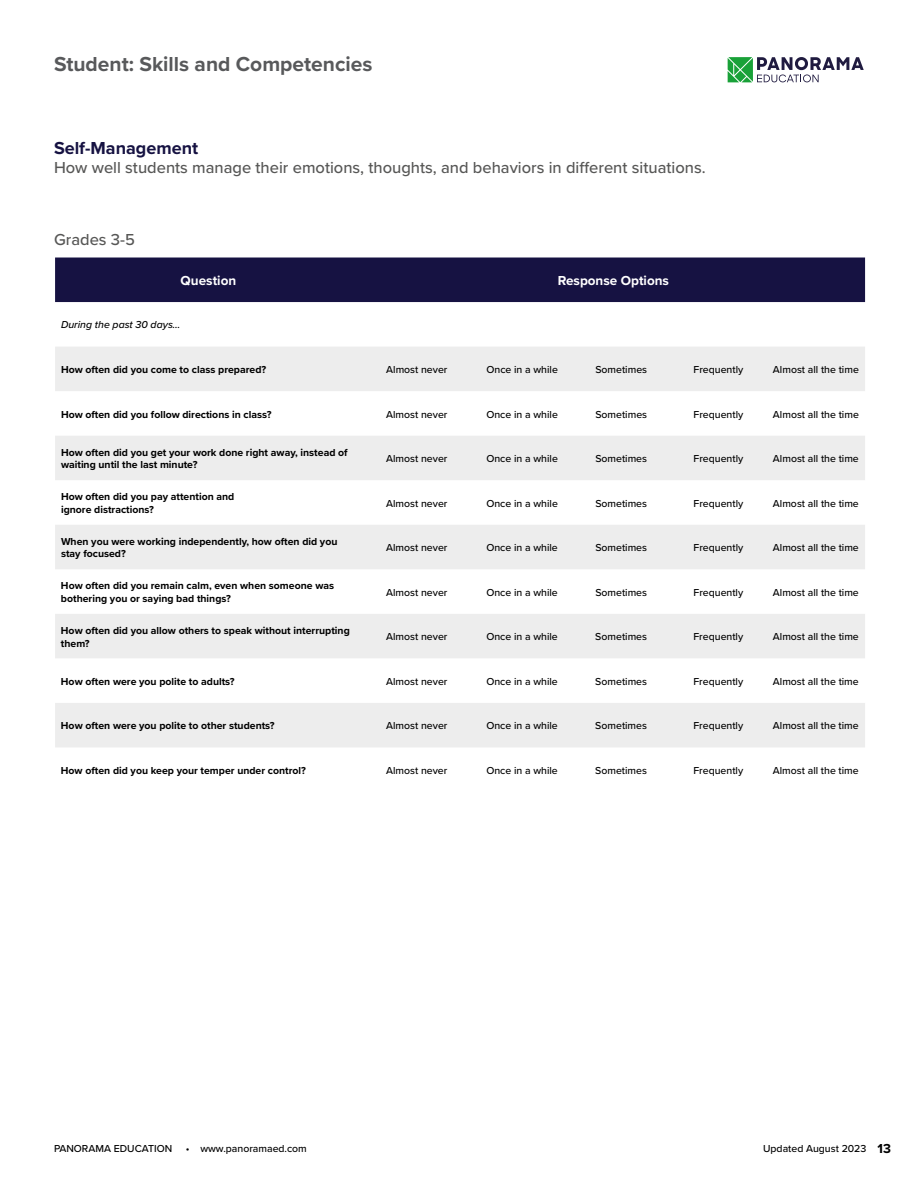
<style>
.page{position:relative;width:918px;height:1188px;background:#fff}
.page>*{position:absolute;margin:0;border:0;box-sizing:border-box;transform-origin:0 0}
.t1{font:700 21px "Proxima Nova";color:#58595b}
.t2{font:700 18px "Proxima Nova";color:#161242}
.t3{font:500 16.5px "Proxima Nova";color:#575756}
.t4{font:700 13.5px "Proxima Nova";color:#fff}
.t5{font:500 10.5px "Proxima Nova";color:#000}
.t6{font:700 10.5px/12.6px "Proxima Nova";color:#000}
.t7{font:italic 500 10.5px "Proxima Nova";color:#000}
.s1{font-weight:700;font-size:13.5px}
</style>
<div class="page">
<svg style="left:728px;top:57px;width:136px;height:25px"></svg>
<div style="left:55px;top:258px;width:810px;height:44px;background:#161242"></div>
<svg style="left:55px;top:347px;width:810px;height:400px;fill:#eee"></svg>
<h1 class="t1" style="left:54px;top:48px;width:320px">Student: Skills and Competencies</h1>
<h2 class="t2" style="left:54px;top:134px;width:146px">Self-Management</h2>
<h3 class="t3" style="left:54px;top:156px;width:653px">How well students manage their emotions, thoughts, and behaviors in different situations.</h3>
<h3 class="t3" style="left:54px;top:227px;width:82px">Grades 3-5</h3>
<p class="t4" style="left:181px;top:271px;width:57px">Question</p>
<p class="t4" style="left:558px;top:271px;width:113px">Response Options</p>
<p class="t7" style="left:61px;top:317px;width:121px">During the past 30 days…</p>
<p class="t6" style="left:61px;top:363px;width:207px">How often did you come to class prepared?</p>
<p class="t5" style="left:386px;top:362px;width:63px">Almost never</p>
<p class="t5" style="left:486px;top:362px;width:73px">Once in a while</p>
<p class="t5" style="left:595px;top:362px;width:53px">Sometimes</p>
<p class="t5" style="left:694px;top:362px;width:51px">Frequently</p>
<p class="t5" style="left:773px;top:362px;width:87px">Almost all the time</p>
<p class="t6" style="left:61px;top:408px;width:212px">How often did you follow directions in class?</p>
<p class="t5" style="left:386px;top:406px;width:63px">Almost never</p>
<p class="t5" style="left:486px;top:406px;width:73px">Once in a while</p>
<p class="t5" style="left:595px;top:406px;width:53px">Sometimes</p>
<p class="t5" style="left:694px;top:406px;width:51px">Frequently</p>
<p class="t5" style="left:773px;top:406px;width:87px">Almost all the time</p>
<p class="t6" style="left:61px;top:446px;width:288px">How often did you get your work done right away, instead of waiting until the last minute?</p>
<p class="t5" style="left:386px;top:451px;width:63px">Almost never</p>
<p class="t5" style="left:486px;top:451px;width:73px">Once in a while</p>
<p class="t5" style="left:595px;top:451px;width:53px">Sometimes</p>
<p class="t5" style="left:694px;top:451px;width:51px">Frequently</p>
<p class="t5" style="left:773px;top:451px;width:87px">Almost all the time</p>
<p class="t6" style="left:61px;top:490px;width:175px">How often did you pay attention and ignore distractions?</p>
<p class="t5" style="left:386px;top:495px;width:63px">Almost never</p>
<p class="t5" style="left:486px;top:495px;width:73px">Once in a while</p>
<p class="t5" style="left:595px;top:495px;width:53px">Sometimes</p>
<p class="t5" style="left:694px;top:495px;width:51px">Frequently</p>
<p class="t5" style="left:773px;top:495px;width:87px">Almost all the time</p>
<p class="t6" style="left:61px;top:535px;width:278px">When you were working independently, how often did you stay focused?</p>
<p class="t5" style="left:386px;top:540px;width:63px">Almost never</p>
<p class="t5" style="left:486px;top:540px;width:73px">Once in a while</p>
<p class="t5" style="left:595px;top:540px;width:53px">Sometimes</p>
<p class="t5" style="left:694px;top:540px;width:51px">Frequently</p>
<p class="t5" style="left:773px;top:540px;width:87px">Almost all the time</p>
<p class="t6" style="left:61px;top:579px;width:275px">How often did you remain calm, even when someone was bothering you or saying bad things?</p>
<p class="t5" style="left:386px;top:584px;width:63px">Almost never</p>
<p class="t5" style="left:486px;top:584px;width:73px">Once in a while</p>
<p class="t5" style="left:595px;top:584px;width:53px">Sometimes</p>
<p class="t5" style="left:694px;top:584px;width:51px">Frequently</p>
<p class="t5" style="left:773px;top:584px;width:87px">Almost all the time</p>
<p class="t6" style="left:61px;top:624px;width:290px">How often did you allow others to speak without interrupting them?</p>
<p class="t5" style="left:386px;top:629px;width:63px">Almost never</p>
<p class="t5" style="left:486px;top:629px;width:73px">Once in a while</p>
<p class="t5" style="left:595px;top:629px;width:53px">Sometimes</p>
<p class="t5" style="left:693px;top:629px;width:51px">Frequently</p>
<p class="t5" style="left:773px;top:629px;width:87px">Almost all the time</p>
<p class="t6" style="left:61px;top:675px;width:175px">How often were you polite to adults?</p>
<p class="t5" style="left:386px;top:673px;width:63px">Almost never</p>
<p class="t5" style="left:486px;top:673px;width:73px">Once in a while</p>
<p class="t5" style="left:595px;top:673px;width:53px">Sometimes</p>
<p class="t5" style="left:693px;top:673px;width:51px">Frequently</p>
<p class="t5" style="left:773px;top:673px;width:87px">Almost all the time</p>
<p class="t6" style="left:61px;top:719px;width:215px">How often were you polite to other students?</p>
<p class="t5" style="left:386px;top:718px;width:63px">Almost never</p>
<p class="t5" style="left:486px;top:718px;width:73px">Once in a while</p>
<p class="t5" style="left:595px;top:718px;width:53px">Sometimes</p>
<p class="t5" style="left:693px;top:718px;width:51px">Frequently</p>
<p class="t5" style="left:773px;top:718px;width:87px">Almost all the time</p>
<p class="t6" style="left:61px;top:764px;width:247px">How often did you keep your temper under control?</p>
<p class="t5" style="left:386px;top:763px;width:63px">Almost never</p>
<p class="t5" style="left:486px;top:763px;width:73px">Once in a while</p>
<p class="t5" style="left:595px;top:763px;width:53px">Sometimes</p>
<p class="t5" style="left:693px;top:763px;width:51px">Frequently</p>
<p class="t5" style="left:773px;top:763px;width:87px">Almost all the time</p>
<p class="t5" style="left:54px;top:1141px;width:120px">PANORAMA EDUCATION</p>
<p class="t5" style="left:186px;top:1141px;width:123px">• www.panoramaed.com</p>
<p class="t5" style="left:763px;top:1141px;width:129px">Updated August 2023 <span class="s1">13</span></p>
</div>
